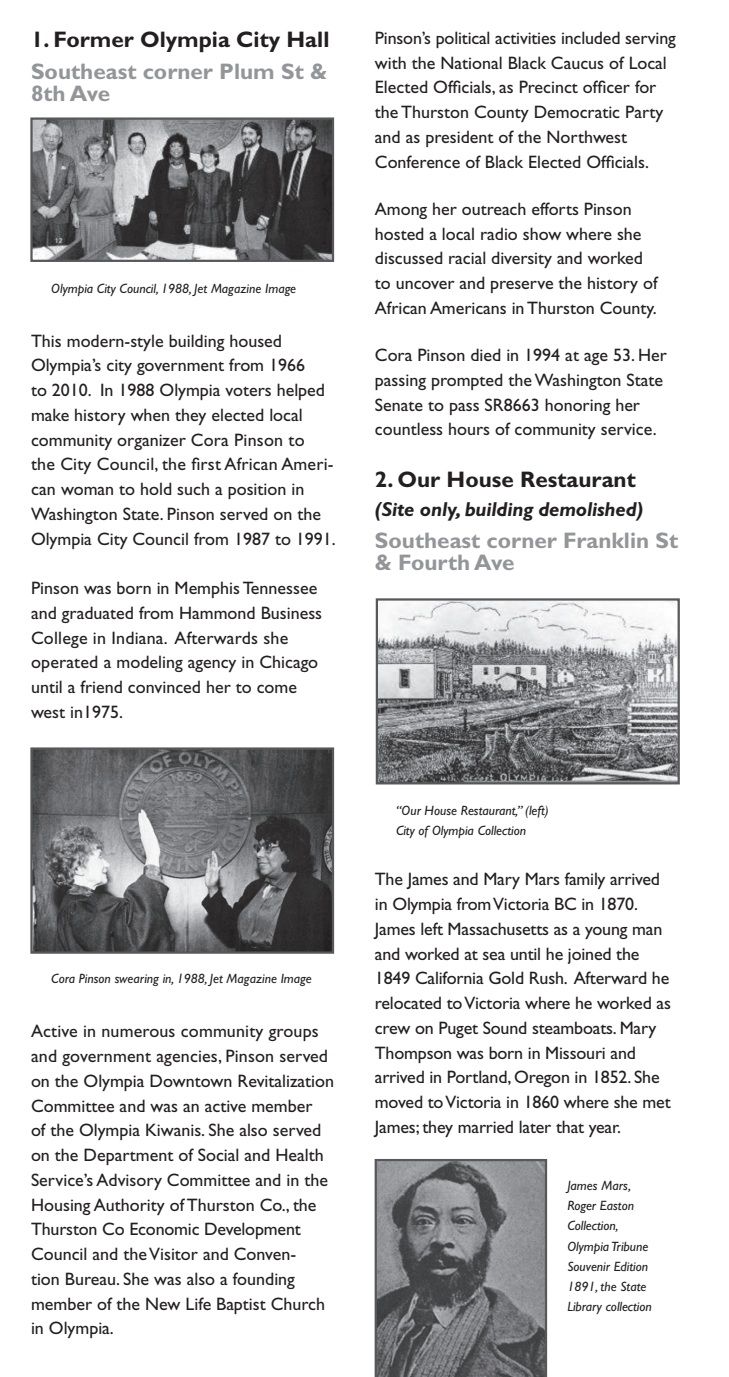
<style>
.page{position:relative;width:729px;height:1377px;background:#fff}
.page>*{position:absolute;margin:0;border:0;box-sizing:border-box;transform-origin:0 0}
.t1{font:700 22.5px/22.5px "Gill Sans";color:#939598}
.t2{font:700 22.5px "Gill Sans";color:#231f20}
.t3{font:italic 700 20.25px "Gill Sans";letter-spacing:-.01em;color:#231f20}
.t4{font:18px/24.8px "Gill Sans";color:#231f20}
.t5{font:italic 13.5px/20.2px "Gill Sans";color:#231f20}
</style>
<div class="page">
<img style="left:33px;top:120px;width:298px;height:139px">
<div style="left:30px;top:117px;width:304px;height:145px;border:2px solid #57585a"></div>
<img style="left:33px;top:750px;width:298px;height:201px">
<div style="left:30px;top:747px;width:304px;height:207px;border:2px solid #57585a"></div>
<img style="left:379px;top:601px;width:298px;height:180px">
<div style="left:376px;top:598px;width:304px;height:186px;border:2px solid #57585a"></div>
<svg style="left:375px;top:1159px;width:172px;height:218px;background:#737577"></svg>
<p class="t2" style="left:31px;top:26px;width:300px">1. Former Olympia City Hall</p>
<p class="t1" style="left:31px;top:60px;width:297px">Southeast corner Plum St &amp;<br>8th Ave</p>
<p class="t5" style="left:51px;top:278px;width:246px">Olympia City Council, 1988, Jet Magazine Image</p>
<p class="t4" style="left:31px;top:328px;width:306px">This modern-style building housed Olympia’s city government from 1966<br>to 2010. In 1988 Olympia voters helped make history when they elected local community organizer Cora Pinson to<br>the City Council, the first African Ameri&shy;can woman to hold such a position in Washington State. Pinson served on the Olympia City Council from 1987 to 1991.</p>
<p class="t4" style="left:31px;top:576px;width:293px">Pinson was born in Memphis Tennessee and graduated from Hammond Business<br>College in Indiana. Afterwards she operated a modeling agency in Chicago until a friend convinced her to come west in1975.</p>
<p class="t5" style="left:51px;top:969px;width:262px">Cora Pinson swearing in, 1988, Jet Magazine Image</p>
<p class="t4" style="left:31px;top:1019px;width:305px">Active in numerous community groups and government agencies, Pinson served on the Olympia Downtown Revitalization Committee and was an active member<br>of the Olympia Kiwanis. She also served on the Department of Social and Health Service’s Advisory Committee and in the Housing Authority of Thurston Co., the Thurston Co Economic Development Council and the Visitor and Conven-<br>tion Bureau. She was also a founding member of the New Life Baptist Church in Olympia.</p>
<p class="t4" style="left:375px;top:26px;width:302px">Pinson’s political activities included serving with the National Black Caucus of Local Elected Officials, as Precinct officer for the Thurston County Democratic Party and as president of the Northwest Conference of Black Elected Officials.</p>
<p class="t4" style="left:375px;top:197px;width:284px">Among her outreach efforts Pinson hosted a local radio show where she discussed racial diversity and worked to uncover and preserve the history of African Americans in Thurston County.</p>
<p class="t4" style="left:375px;top:343px;width:294px">Cora Pinson died in 1994 at age 53. Her passing prompted the Washington State Senate to pass SR8663 honoring her countless hours of community service.</p>
<p class="t2" style="left:375px;top:466px;width:262px">2. Our House Restaurant</p>
<p class="t3" style="left:375px;top:498px;width:270px">(Site only, building demolished)</p>
<p class="t1" style="left:375px;top:529px;width:305px">Southeast corner Franklin St &amp; Fourth Ave</p>
<p class="t5" style="left:396px;top:800px;width:154px">“Our House Restaurant,” (left)<br>City of Olympia Collection</p>
<p class="t4" style="left:375px;top:867px;width:297px">The James and Mary Mars family arrived in Olympia from Victoria BC in 1870.<br>James left Massachusetts as a young man and worked at sea until he joined the 1849 California Gold Rush. Afterward he relocated to Victoria where he worked as crew on Puget Sound steamboats. Mary Thompson was born in Missouri and arrived in Portland, Oregon in 1852. She moved to Victoria in 1860 where she met James; they married later that year.</p>
<p class="t5" style="left:567px;top:1175px;width:86px">James Mars,<br>Roger Easton<br>Collection,<br>Olympia Tribune<br>Souvenir Edition<br>1891, the State<br>Library collection</p>
</div>
